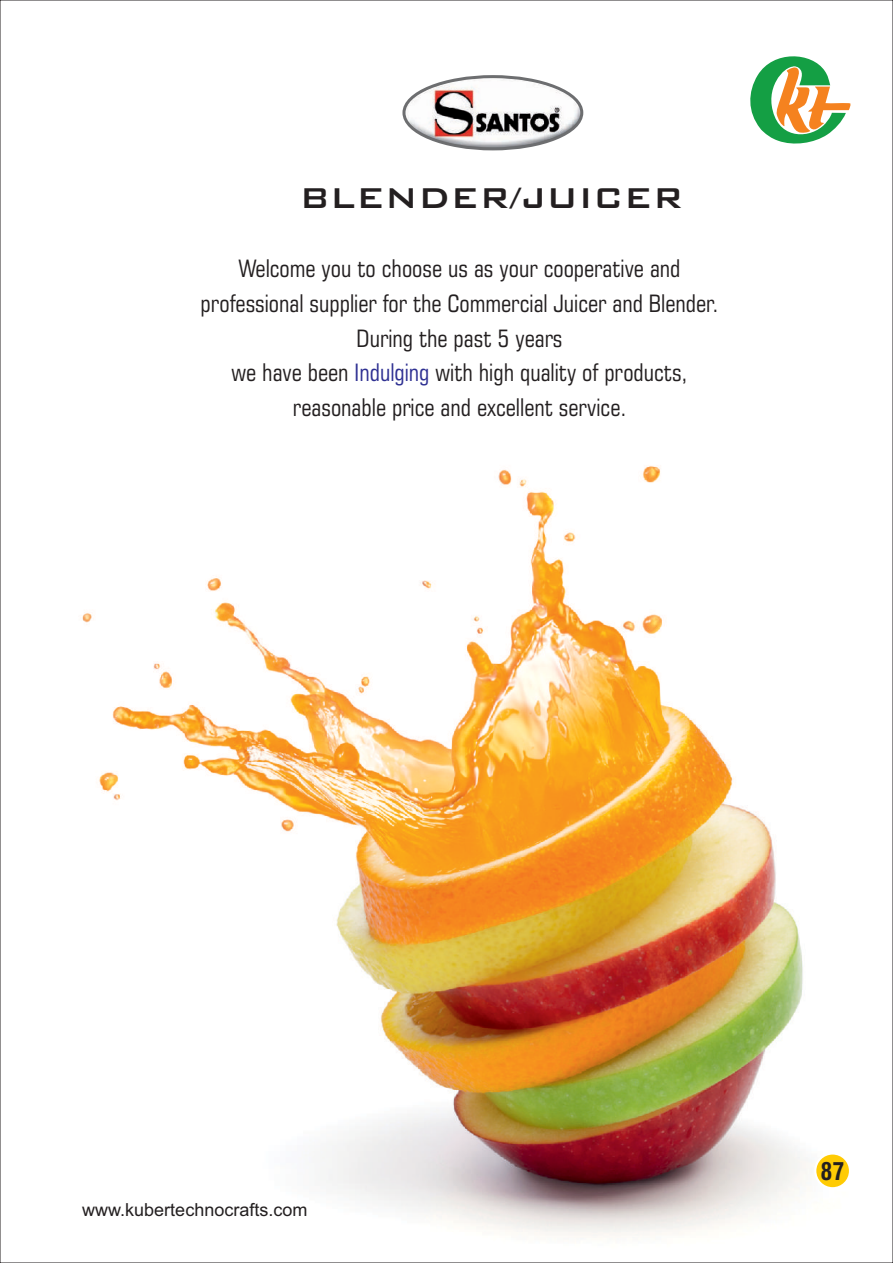
<style>
.page{position:relative;width:893px;height:1263px;background:#fff}
.page>*{position:absolute;margin:0;border:0;box-sizing:border-box;transform-origin:0 0}
.t1{font:500 38.25px "Bank Gothic BT";color:#231f20}
.t2{font:condensed 24px/34.8px "Square 721 BT";color:#231f20;text-align:center}
.t3{font:700 condensed 24px "Swiss 721 BT";color:#231f20}
.t4{font:18px "Arial";color:#231f20}
.s1{color:#2e3092}
</style>
<div class="page">
<img style="left:82px;top:465px;width:732px;height:774px">
<img style="left:404px;top:77px;width:178px;height:72px;border-radius:50%">
<div style="left:402px;top:75px;width:181px;height:75px;border:3px solid #6d6e70;border-radius:50%"></div>
<svg style="left:750px;top:56px;width:101px;height:88px"></svg>
<div style="left:816px;top:1154px;width:33px;height:33px;background:#ffcb04;border-radius:50%"></div>
<h1 class="t1" style="left:300px;top:172px;width:385px">BLENDER/JUICER</h1>
<p class="t2" style="left:201px;top:253px;width:520px">Welcome you to choose us as your cooperative and professional supplier for the Commercial Juicer and Blender.<br>During the past 5 years<br>we have been <span class="s1">Indulging</span> with high quality of products, reasonable price and excellent service.</p>
<p class="t4" style="left:82px;top:1202px;width:227px">www.kubertechnocrafts.com</p>
<p class="t3" style="left:821px;top:1161px;width:25px">87</p>
</div>
